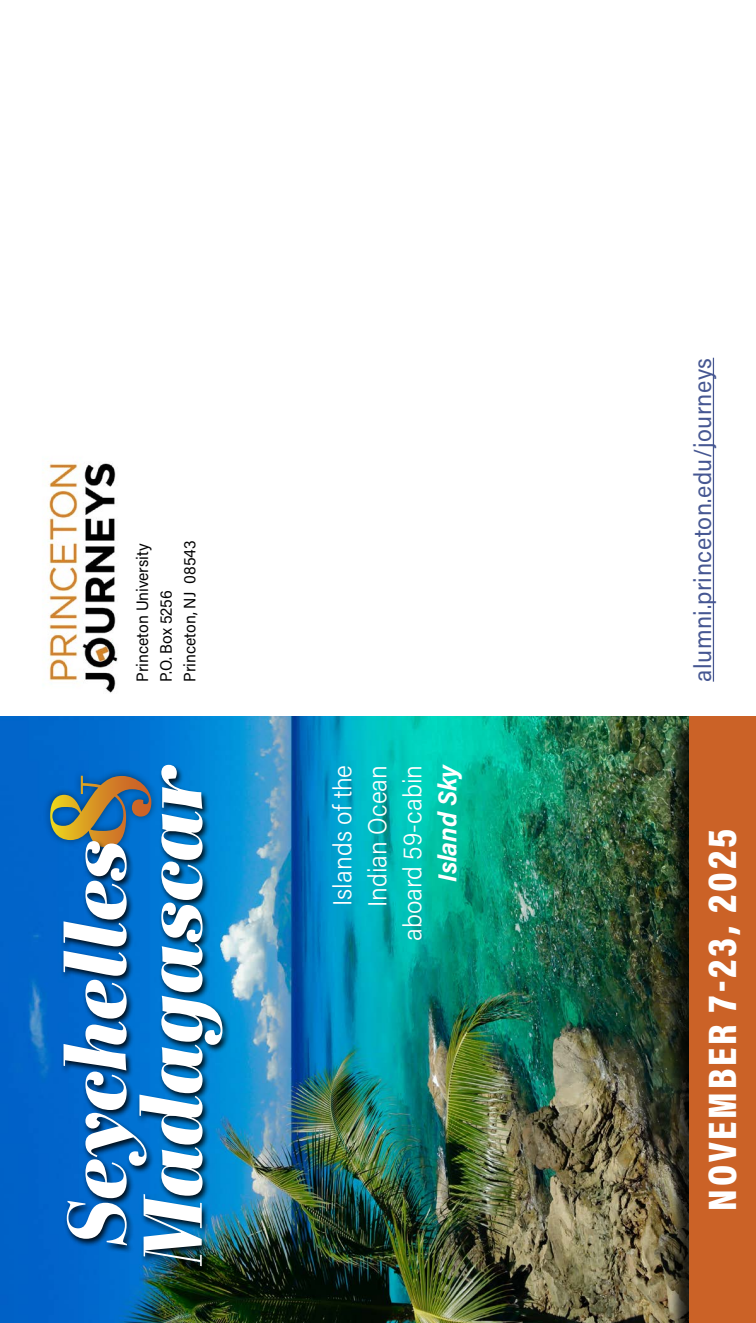
<style>
.page{position:relative;width:756px;height:1323px;background:#fff}
.page>*{position:absolute;margin:0;border:0;box-sizing:border-box;transform-origin:0 0}
.t1{font:900 40.25px "Acumin Pro Cond";letter-spacing:.075em;color:#fff}
.t2{font:300 26.25px/35px "Acumin Pro Semi Cond";color:#fff;text-align:right}
.t3{font:italic 700 26.25px "Acumin Pro Semi Cond";color:#fff}
.t4{font:24.5px "Acumin Pro Semi Cond";letter-spacing:.02em;color:#465792}
.t5{font:16.62px/23.6px "Acumin Pro Semi Cond";letter-spacing:-.005em;color:#000}
</style>
<div class="page">
<img style="left:0;top:717px;width:690px;height:606px">
<img style="left:42px;top:463px;width:76px;height:230px">
<hr style="left:713px;top:358px;width:1px;height:324px;background:#465792">
<div style="left:43px;top:769px;width:116px;height:86px;background:#000;opacity:.45"></div>
<svg style="left:50px;top:776px;width:87px;height:469px"></svg>
<div style="left:137px;top:763px;width:93px;height:512px;background:#000;opacity:.86"></div>
<svg style="left:139px;top:765px;width:83px;height:501px"></svg>
<div style="left:668px;top:719px;width:85px;height:604px;background:#000;opacity:.75"></div>
<div style="left:690px;top:717px;width:66px;height:606px;background:#cb6227"></div>
<p class="t5" style="left:130px;top:682px;width:143px;rotate:-90deg">Princeton University<br>P.O. Box 5256<br>Princeton, NJ 08543</p>
<h2 class="t2" style="left:324px;top:941px;width:178px;rotate:-90deg">Islands of the<br>Indian Ocean aboard 59-cabin</h2>
<h2 class="t3" style="left:429px;top:882px;width:121px;rotate:-90deg">Island Sky</h2>
<h3 class="t4" style="left:685px;top:682px;width:325px;rotate:-90deg">alumni.princeton.edu/journeys</h3>
<h1 class="t1" style="left:696px;top:1211px;width:383px;rotate:-90deg">NOVEMBER 7-23, 2025</h1>
</div>
